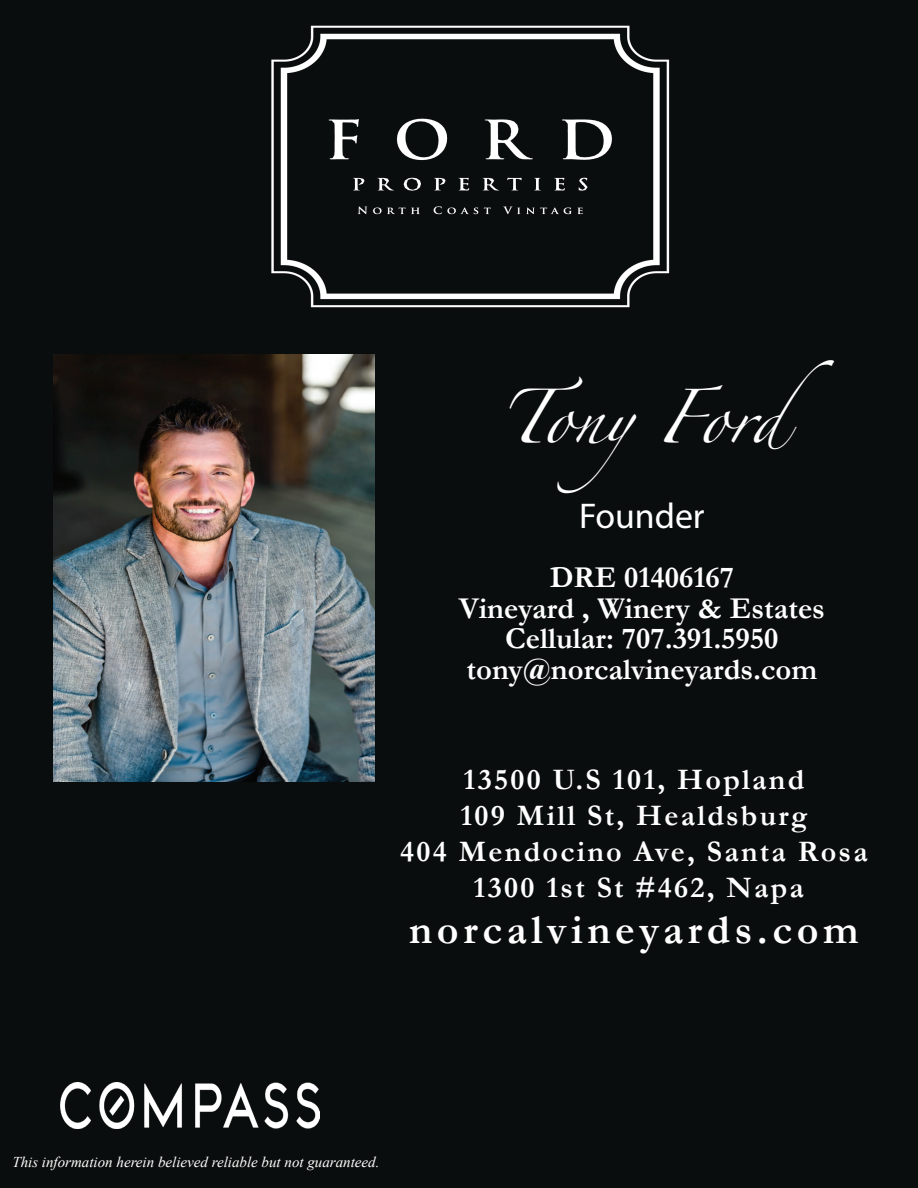
<style>
.page{position:relative;width:918px;height:1188px;background:#0a0d0d}
.page>*{position:absolute;margin:0;border:0;box-sizing:border-box;transform-origin:0 0}
.t1{font:48.45px "Zapfino";color:#fff}
.t2{font:700 42px "Garamond";letter-spacing:.11em;color:#fff}
.t3{font:35.85px "Myriad Pro";color:#fff}
.t4{font:700 30.45px/30.5px "Garamond";color:#fff;text-align:center}
.t5{font:700 30px/36px "Garamond";letter-spacing:.075em;color:#fff;text-align:center}
.t6{font:italic 15px "Times New Roman";color:#fff}
</style>
<div class="page">
<img style="left:53px;top:355px;width:322px;height:426px">
<img style="left:239px;top:0;width:508px;height:331px">
<div style="left:45px;top:1065px;width:302px;height:81px;background:#0a0d0d"></div>
<img style="left:61px;top:1083px;width:259px;height:46px">
<h1 class="t1" style="left:499px;top:397px;width:336px">TonyFord</h1>
<p class="t3" style="left:579px;top:494px;width:127px">Founder</p>
<p class="t4" style="left:459px;top:562px;width:368px">DRE 01406167<br>Vineyard , Winery &amp; Estates<br>Cellular: 707.391.5950 tony@norcalvineyards.com</p>
<p class="t5" style="left:400px;top:761px;width:469px">13500 U.S 101, Hopland<br>109 Mill St, Healdsburg<br>404 Mendocino Ave, Santa Rosa<br>1300 1st St #462, Napa</p>
<h2 class="t2" style="left:409px;top:905px;width:451px">norcalvineyards.com</h2>
<p class="t6" style="left:12px;top:1151px;width:369px">This information herein believed reliable but not guaranteed.</p>
</div>
